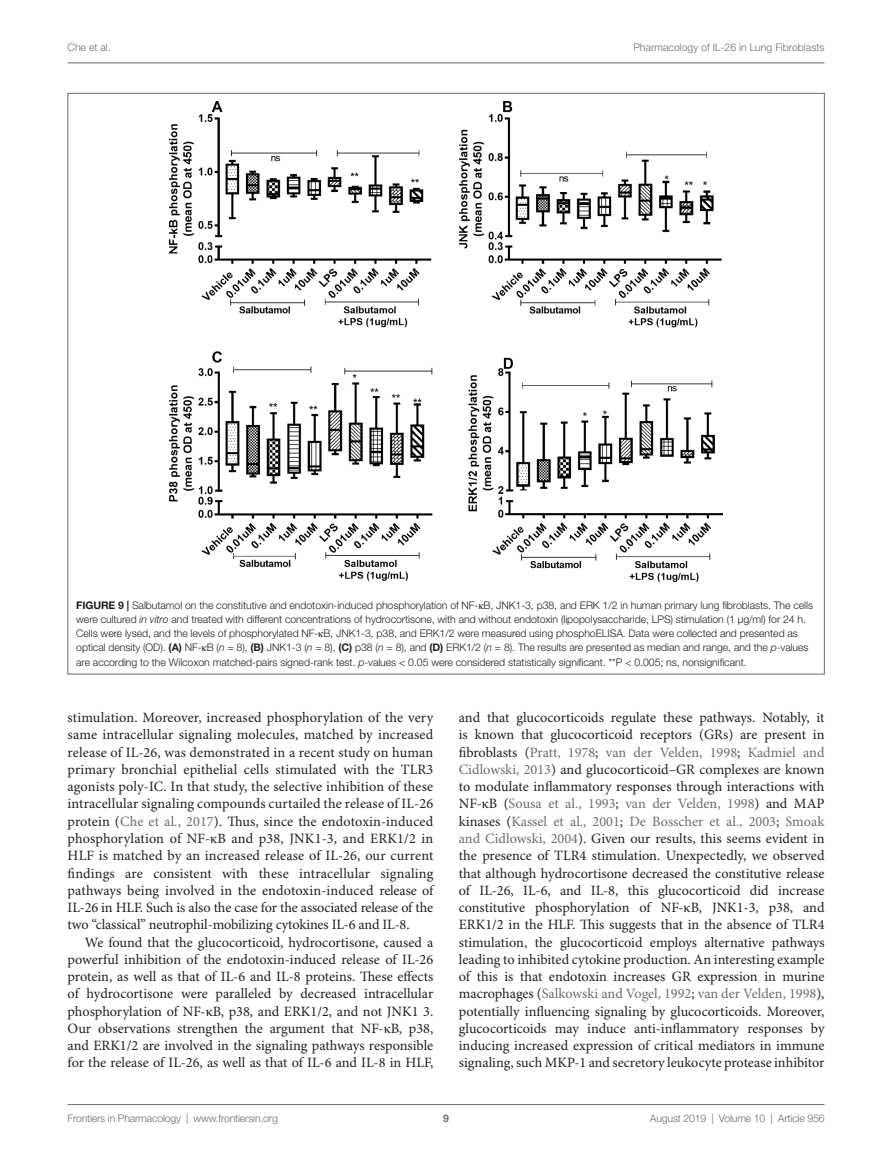
<style>
.page{position:relative;width:893px;height:1170px;background:#fff}
.page>*{position:absolute;margin:0;border:0;box-sizing:border-box;transform-origin:0 0}
.T{font:14.25px/17.2px "Minion Pro";letter-spacing:-.005em;color:#231f20;text-align:justify}
.FC{font:300 10.5px/14.2px "Helvetica Neue LT Std";letter-spacing:-.005em;color:#231f20}
.t1{font:300 10.5px "Helvetica Neue LT Std";letter-spacing:-.015em;color:#6c6d70}
.t2{font:700 10.5px "Helvetica Neue LT Std";color:#6c6d70}
.s1{font-weight:700}
.s2{font-family:"STIX General";font-weight:400}
.s3{font-style:italic}
.s4{color:#6c6d70}
</style>
<div class="page">
<hr style="left:68px;top:63px;width:756px;height:1px;background:#6c6d70">
<hr style="left:68px;top:1104px;width:756px;height:1px;background:#6c6d70">
<img style="left:170px;top:102px;width:552px;height:479px">
<p class="t1" style="left:68px;top:41px;width:45px">Che et al.</p>
<p class="t1" style="left:633px;top:41px;width:193px">Pharmacology of IL-26 in Lung Fibroblasts</p>
<p class="FC" style="left:76px;top:597px;width:738px"><span class="s1">FIGURE 9 |</span> Salbutamol on the constitutive and endotoxin-induced phosphorylation of NF-<span class="s2">κ</span>B, JNK1-3, p38, and ERK 1/2 in human primary lung fibroblasts. The cells were cultured <span class="s3">in vitro</span> and treated with different concentrations of hydrocortisone, with and without endotoxin (lipopolysaccharide, LPS) stimulation (1 µg/ml) for 24 h.<br>Cells were lysed, and the levels of phosphorylated NF-<span class="s2">κ</span>B, JNK1-3, p38, and ERK1/2 were measured using phosphoELISA. Data were collected and presented as optical density (OD). <span class="s1">(A)</span> NF-<span class="s2">κ</span>B (<span class="s3">n</span> = 8), <span class="s1">(B)</span> JNK1-3 (<span class="s3">n</span> = 8), <span class="s1">(C)</span> p38 (<span class="s3">n</span> = 8), and <span class="s1">(D)</span> ERK1/2 (<span class="s3">n</span> = 8). The results are presented as median and range, and the <span class="s3">p</span>-values are according to the Wilcoxon matched-pairs signed-rank test. <span class="s3">p</span>-values &lt; 0.05 were considered statistically significant. **P &lt; 0.005; ns, nonsignificant.</p>
<p class="T" style="left:68px;top:709px;width:367px">stimulation. Moreover, increased phosphorylation of the very same intracellular signaling molecules, matched by increased release of IL-26, was demonstrated in a recent study on human primary bronchial epithelial cells stimulated with the TLR3 agonists poly-IC. In that study, the selective inhibition of these intracellular signaling compounds curtailed the release of IL-26 protein (<span class="s4">Che et al., 2017</span>). Thus, since the endotoxin-induced phosphorylation of NF-κB and p38, JNK1-3, and ERK1/2 in HLF is matched by an increased release of IL-26, our current findings are consistent with these intracellular signaling pathways being involved in the endotoxin-induced release of IL-26 in HLF. Such is also the case for the associated release of the two “classical” neutrophil-mobilizing cytokines IL-6 and IL-8.</p>
<p class="T" style="left:68px;top:933px;width:367px;text-indent:17px">We found that the glucocorticoid, hydrocortisone, caused a powerful inhibition of the endotoxin-induced release of IL-26 protein, as well as that of IL-6 and IL-8 proteins. These effects of hydrocortisone were paralleled by decreased intracellular phosphorylation of NF-κB, p38, and ERK1/2, and not JNK1 3.<br>Our observations strengthen the argument that NF-κB, p38, and ERK1/2 are involved in the signaling pathways responsible for the release of IL-26, as well as that of IL-6 and IL-8 in HLF,</p>
<p class="T" style="left:459px;top:709px;width:367px">and that glucocorticoids regulate these pathways. Notably, it is known that glucocorticoid receptors (GRs) are present in fibroblasts (<span class="s4">Pratt, 1978</span>; <span class="s4">van der Velden, 1998</span>; <span class="s4">Kadmiel and Cidlowski, 2013</span>) and glucocorticoid–GR complexes are known to modulate inflammatory responses through interactions with NF-κB (<span class="s4">Sousa et al., 1993</span>; <span class="s4">van der Velden, 1998</span>) and MAP kinases (<span class="s4">Kassel et al., 2001</span>; <span class="s4">De Bosscher et al., 2003</span>; <span class="s4">Smoak and Cidlowski, 2004</span>). Given our results, this seems evident in the presence of TLR4 stimulation. Unexpectedly, we observed that although hydrocortisone decreased the constitutive release of IL-26, IL-6, and IL-8, this glucocorticoid did increase constitutive phosphorylation of NF-κB, JNK1-3, p38, and ERK1/2 in the HLF. This suggests that in the absence of TLR4 stimulation, the glucocorticoid employs alternative pathways leading to inhibited cytokine production. An interesting example of this is that endotoxin increases GR expression in murine macrophages (<span class="s4">Salkowski and Vogel, 1992</span>; <span class="s4">van der Velden, 1998</span>), potentially influencing signaling by glucocorticoids. Moreover, glucocorticoids may induce anti-inflammatory responses by inducing increased expression of critical mediators in immune signaling, such MKP-1 and secretory leukocyte protease inhibitor</p>
<p class="t1" style="left:68px;top:1111px;width:212px">Frontiers in Pharmacology | www.frontiersin.org</p>
<p class="t2" style="left:443px;top:1111px;width:7px">9</p>
<p class="t1" style="left:650px;top:1111px;width:176px">August 2019 | Volume 10 | Article 956</p>
</div>
